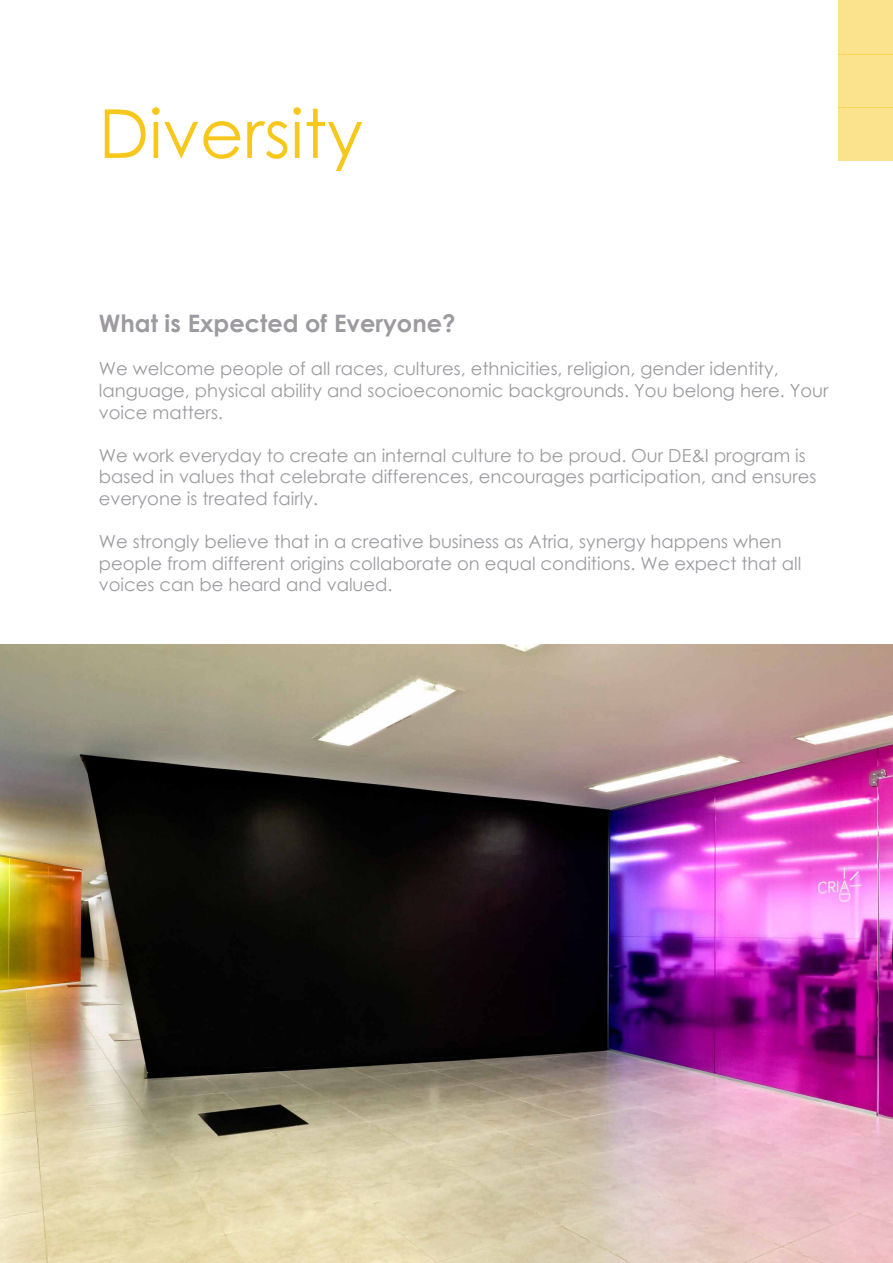
<style>
.page{position:relative;width:893px;height:1263px;background:#fff}
.page>*{position:absolute;margin:0;border:0;box-sizing:border-box;transform-origin:0 0}
.t1{font:67.5px "Century Gothic";color:#f7c81b}
.t2{font:700 24px "Century Gothic";color:#9d9ba0}
.t3{font:18px/21.6px "Century Gothic";color:#9d9ba0}
.s1{font-family:"Century Gothic Pro"}
</style>
<div class="page">
<div style="left:839px;top:0;width:54px;height:54px;background:#fbe38d"></div>
<div style="left:839px;top:54px;width:54px;height:53px;background:#fbe38d"></div>
<div style="left:839px;top:107px;width:54px;height:53px;background:#fbe38d"></div>
<img style="left:0;top:644px;width:892px;height:619px">
<img style="left:892px;top:644px;width:1px;height:619px">
<h1 class="t1" style="left:99px;top:86px;width:266px">Diversity</h1>
<h2 class="t2" style="left:99px;top:305px;width:358px">What is Expected of Everyone?</h2>
<p class="t3" style="left:99px;top:358px;width:731px">We welcome people of all races, cultur<span class="s1">es</span>, ethnic<span class="s1">ities</span>, religion, gender identity, language, physical ability and socioeconomic backgrounds. You belong here. Your voice matters.</p>
<p class="t3" style="left:99px;top:444px;width:719px">We work everyday to create an internal culture to be proud. Our DE&amp;I program is based in values that celebrate differences, encourages participation, and ensures everyone is treated fairly.</p>
<p class="t3" style="left:99px;top:531px;width:704px">We strongly believe that in a creative business as Atria, synergy happens when people from different origins collaborate on equal conditions. We expect that all voices can be heard and valued.</p>
</div>
